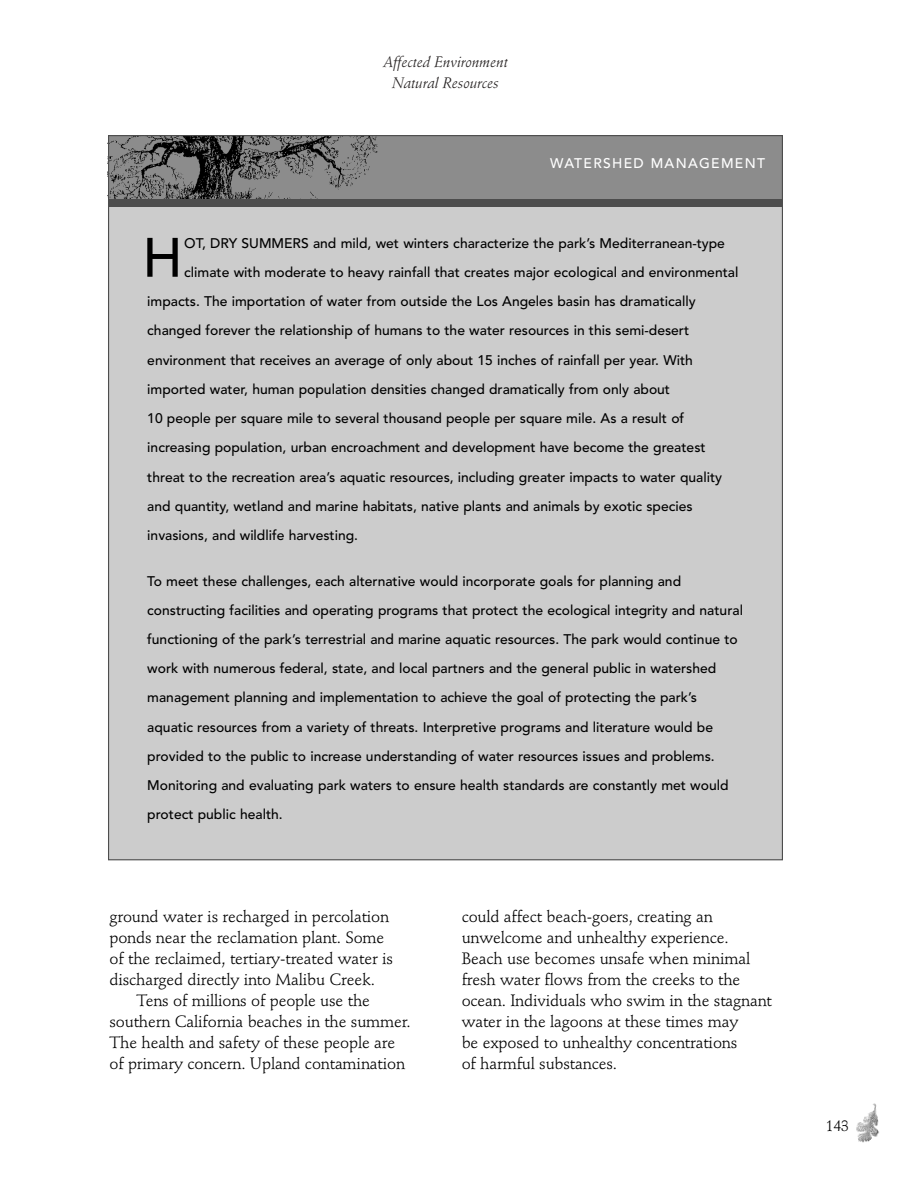
<style>
.page{position:relative;width:918px;height:1188px;background:#fff}
.page>*{position:absolute;margin:0;border:0;box-sizing:border-box;transform-origin:0 0}
.t1{font:500 54.9px "Avenir";color:#000}
.t2{font:16.35px/21px "Stempel Schneidler";letter-spacing:-.01em;color:#000}
.t3{font:italic 15px/21px "Stempel Schneidler";color:#231f1f;text-align:center}
.t4{font:15px "Stempel Schneidler";color:#000}
.t5{font:500 13.8px/29.2px "Avenir";color:#000}
.t6{font:500 13.8px "Avenir";letter-spacing:.095em;color:#fff}
</style>
<div class="page">
<img style="left:856px;top:1103px;width:23px;height:40px">
<div style="left:108px;top:135px;width:675px;height:69px;background:#8c8c8c"></div>
<div style="left:108px;top:206px;width:675px;height:654px;background:#ccc"></div>
<img style="left:110px;top:137px;width:267px;height:62px">
<div style="left:108px;top:199px;width:675px;height:7px;background:#4d4d4d"></div>
<p class="t3" style="left:383px;top:53px;width:126px">Affected Environment<br>Natural Resources</p>
<p class="t6" style="left:550px;top:158px;width:216px">WATERSHED MANAGEMENT</p>
<p class="t5" style="left:184px;top:230px;width:542px">OT, DRY SUMMERS and mild, wet winters characterize the park’s Mediterranean-type</p>
<p class="t5" style="left:184px;top:259px;width:556px">climate with moderate to heavy rainfall that creates major ecological and environmental</p>
<p class="t5" style="left:147px;top:288px;width:550px">impacts. The importation of water from outside the Los Angeles basin has dramatically</p>
<p class="t5" style="left:147px;top:317px;width:543px">changed forever the relationship of humans to the water resources in this semi-desert</p>
<p class="t5" style="left:147px;top:347px;width:547px">environment that receives an average of only about 15 inches of rainfall per year. With</p>
<p class="t5" style="left:147px;top:376px;width:524px">imported water, human population densities changed dramatically from only about</p>
<p class="t5" style="left:147px;top:405px;width:538px">10 people per square mile to several thousand people per square mile. As a result of</p>
<p class="t5" style="left:147px;top:434px;width:560px">increasing population, urban encroachment and development have become the greatest</p>
<p class="t5" style="left:147px;top:464px;width:576px">threat to the recreation area’s aquatic resources, including greater impacts to water quality</p>
<p class="t5" style="left:147px;top:493px;width:547px">and quantity, wetland and marine habitats, native plants and animals by exotic species</p>
<p class="t5" style="left:147px;top:522px;width:212px">invasions, and wildlife harvesting.</p>
<p class="t5" style="left:147px;top:568px;width:597px">To meet these challenges, each alternative would incorporate goals for planning and constructing facilities and operating programs that protect the ecological integrity and natural functioning of the park’s terrestrial and marine aquatic resources. The park would continue to work with numerous federal, state, and local partners and the general public in watershed management planning and implementation to achieve the goal of protecting the park’s aquatic resources from a variety of threats. Interpretive programs and literature would be provided to the public to increase understanding of water resources issues and problems.<br>Monitoring and evaluating park waters to ensure health standards are constantly met would protect public health.</p>
<h1 class="t1" style="left:142px;top:235px;width:42px">H</h1>
<p class="t2" style="left:110px;top:908px;width:285px">ground water is recharged in percolation ponds near the reclamation plant. Some of the reclaimed, tertiary-treated water is discharged directly into Malibu Creek.</p>
<p class="t2" style="left:110px;top:992px;width:303px;text-indent:27px">Tens of millions of people use the southern California beaches in the summer.<br>The health and safety of these people are of primary concern. Upland contamination</p>
<p class="t2" style="left:462px;top:908px;width:312px">could affect beach-goers, creating an unwelcome and unhealthy experience.<br>Beach use becomes unsafe when minimal fresh water flows from the creeks to the ocean. Individuals who swim in the stagnant water in the lagoons at these times may<br>be exposed to unhealthy concentrations<br>of harmful substances.</p>
<p class="t4" style="left:826px;top:1120px;width:25px">143</p>
</div>
